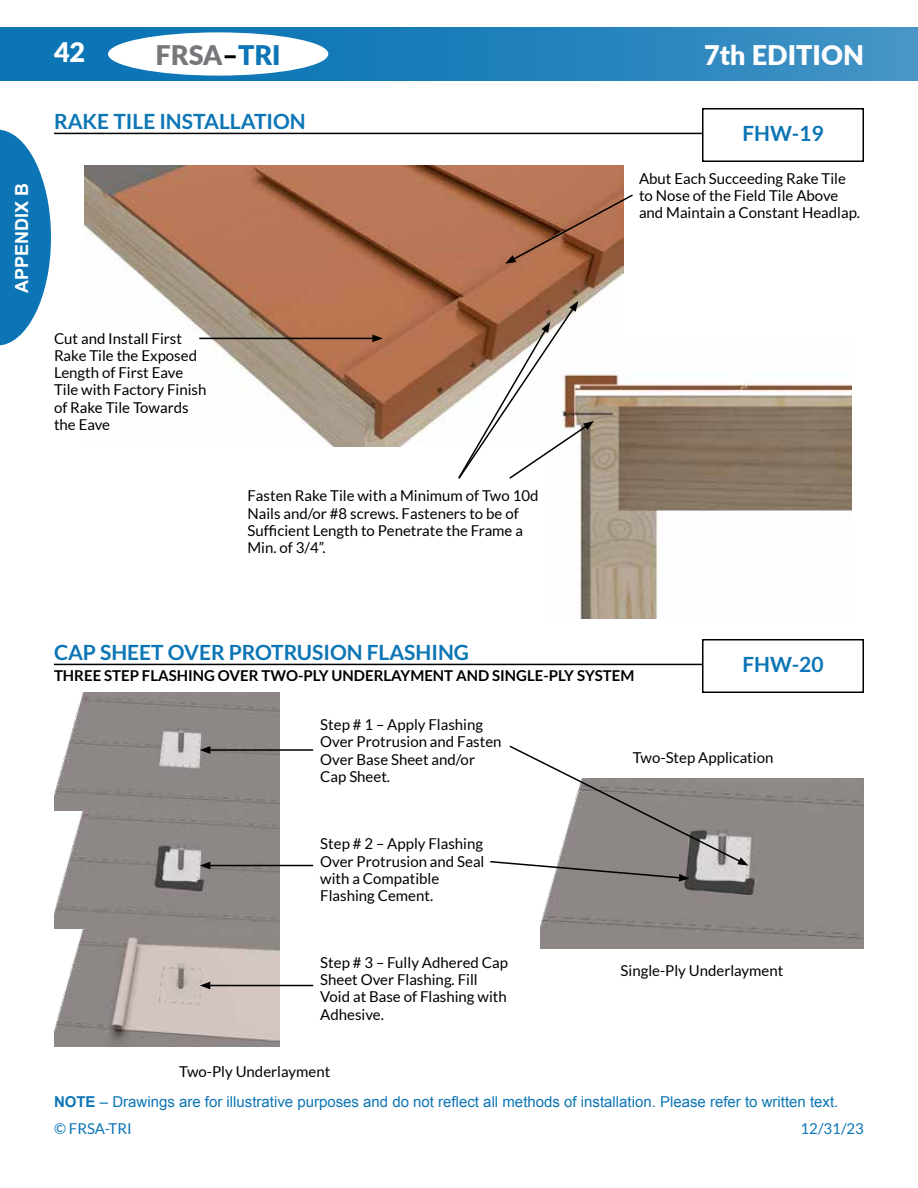
<style>
.page{position:relative;width:918px;height:1188px;background:#fff}
.page>*{position:absolute;margin:0;border:0;box-sizing:border-box;transform-origin:0 0}
.t1{font:900 27px "Lato";color:#fff}
.t2{font:900 27px "Lato";color:#77787b}
.t3{font:700 21px "Lato";color:#0c75b5}
.t4{font:700 18px "Arial";color:#fff}
.t5{font:15px/17.2px "Lato";color:#000}
.t6{font:15px "Arial";color:#0c75b5}
.t7{font:700 15px "Lato";color:#000}
.t8{font:15px "Lato";color:#0c75b5}
.s1{color:#000}
.s2{color:#0c75b5}
.s3{font-weight:700}
</style>
<div class="page">
<div style="left:0;top:27px;width:918px;height:54px;background:linear-gradient(to right,#026fb2,#3e91c4)"></div>
<div style="left:108px;top:32px;width:220px;height:44px;background:#fff;border-radius:50%"></div>
<svg style="left:0;top:130px;width:51px;height:216px"></svg>
<hr style="left:54px;top:133px;width:648px;height:1px;background:#000">
<div style="left:702px;top:108px;width:162px;height:54px;border:2px solid #000"></div>
<hr style="left:54px;top:664px;width:648px;height:1px;background:#000">
<div style="left:702px;top:639px;width:162px;height:54px;border:2px solid #000"></div>
<img style="left:84px;top:166px;width:540px;height:281px">
<svg style="left:505px;top:193px;width:128px;height:71px"></svg>
<hr style="left:199px;top:338px;width:176px;height:1px;background:#000">
<svg style="left:372px;top:335px;width:11px;height:7px"></svg>
<img style="left:579px;top:338px;width:273px;height:281px">
<svg style="left:457px;top:301px;width:137px;height:179px"></svg>
<img style="left:54px;top:692px;width:226px;height:355px">
<img style="left:540px;top:778px;width:324px;height:171px">
<hr style="left:208px;top:749px;width:105px;height:2px;background:#000">
<svg style="left:200px;top:746px;width:10px;height:8px"></svg>
<hr style="left:208px;top:865px;width:105px;height:1px;background:#000">
<svg style="left:200px;top:862px;width:10px;height:7px"></svg>
<hr style="left:208px;top:985px;width:105px;height:1px;background:#000">
<svg style="left:200px;top:982px;width:10px;height:7px"></svg>
<svg style="left:490px;top:745px;width:258px;height:137px"></svg>
<p class="t4" style="left:10px;top:293px;width:112px;rotate:-90deg">APPENDIX B</p>
<h1 class="t1" style="left:54px;top:32px;width:33px">42</h1>
<h1 class="t2" style="left:156px;top:35px;width:126px">FRSA<span class="s1">–</span><span class="s2">TRI</span></h1>
<h2 class="t3" style="left:54px;top:109px;width:253px">RAKE TILE INSTALLATION</h2>
<p class="t5" style="left:54px;top:329px;width:154px">Cut and Install First<br>Rake Tile the Exposed<br>Length of First Eave<br>Tile with Factory Finish of Rake Tile Towards the Eave</p>
<p class="t5" style="left:248px;top:487px;width:292px">Fasten Rake Tile with a Minimum of Two 10d Nails and/or #8 screws. Fasteners to be of Sufficient Length to Penetrate the Frame a Min. of 3/4”.</p>
<h1 class="t1" style="left:704px;top:35px;width:161px">7th EDITION</h1>
<h2 class="t3" style="left:742px;top:121px;width:83px">FHW‑19</h2>
<p class="t5" style="left:639px;top:170px;width:223px">Abut Each Succeeding Rake Tile to Nose of the Field Tile Above and Maintain a Constant Headlap.</p>
<h2 class="t3" style="left:54px;top:640px;width:417px">CAP SHEET OVER PROTRUSION FLASHING</h2>
<p class="t7" style="left:54px;top:667px;width:582px">THREE STEP FLASHING OVER TWO-PLY UNDERLAYMENT AND SINGLE-PLY SYSTEM</p>
<h2 class="t3" style="left:742px;top:652px;width:83px">FHW‑20</h2>
<p class="t5" style="left:320px;top:716px;width:183px">Step # 1 – Apply Flashing<br>Over Protrusion and Fasten<br>Over Base Sheet and/or<br>Cap Sheet.</p>
<p class="t5" style="left:320px;top:835px;width:166px">Step # 2 – Apply Flashing<br>Over Protrusion and Seal with a Compatible<br>Flashing Cement.</p>
<p class="t5" style="left:320px;top:954px;width:189px">Step # 3 – Fully Adhered Cap<br>Sheet Over Flashing. Fill<br>Void at Base of Flashing with<br>Adhesive.</p>
<p class="t5" style="left:179px;top:1063px;width:152px">Two-Ply Underlayment</p>
<p class="t5" style="left:633px;top:749px;width:142px">Two-Step Application</p>
<p class="t5" style="left:621px;top:962px;width:164px">Single-Ply Underlayment</p>
<p class="t6" style="left:54px;top:1092px;width:786px"><span class="s3">NOTE</span> – Drawings are for illustrative purposes and do not reflect all methods of installation. Please refer to written text.</p>
<p class="t8" style="left:54px;top:1120px;width:79px">© FRSA-TRI</p>
<p class="t8" style="left:801px;top:1120px;width:65px">12/31/23</p>
</div>
